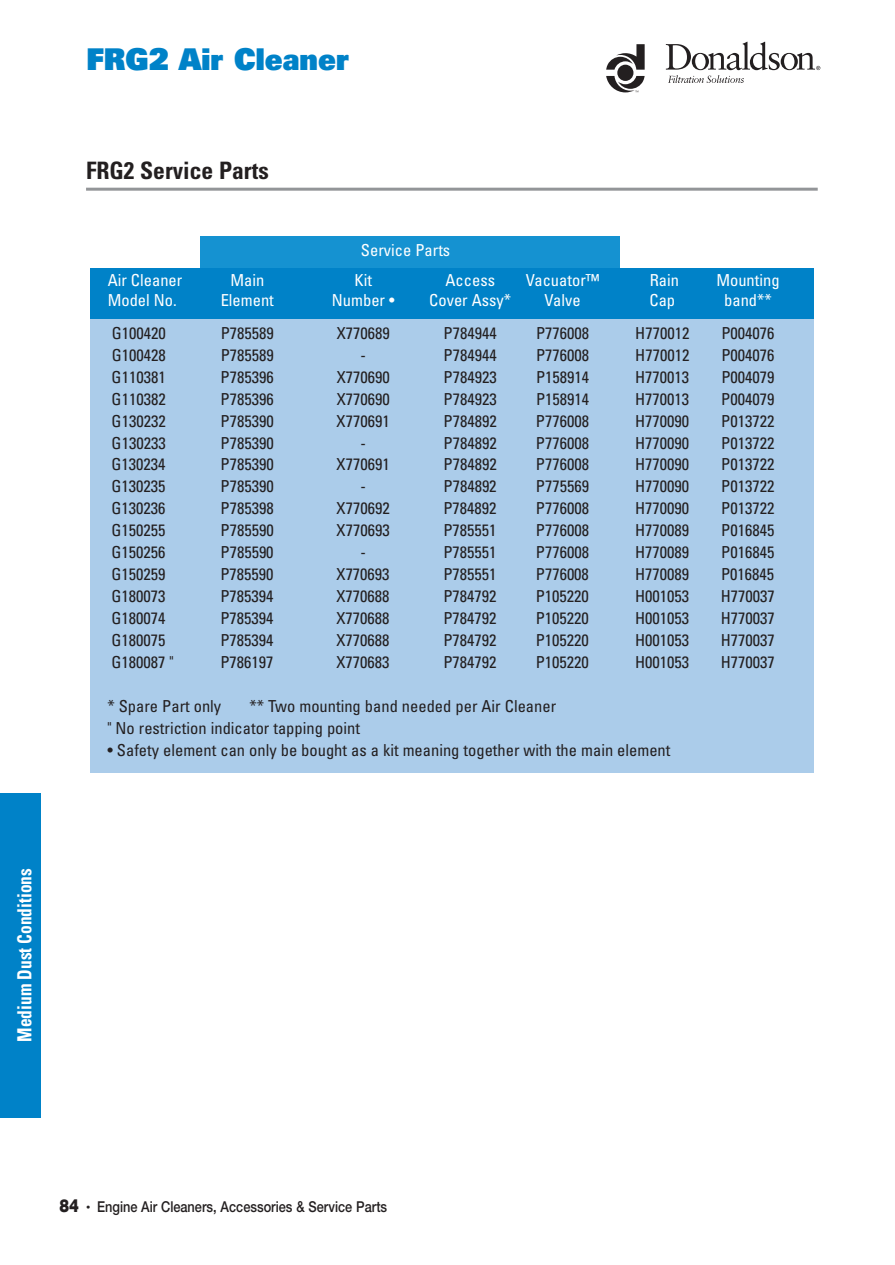
<style>
.page{position:relative;width:895px;height:1265px;background:#fff}
.page>*{position:absolute;margin:0;border:0;box-sizing:border-box;transform-origin:0 0}
.t1{font:900 30px "Univers";color:#0082c8;scale:.95 1}
.t2{font:700 condensed 24px "Univers";color:#231f20}
.t3{font:700 condensed 19.5px "Univers";color:#fff;scale:.89 1}
.t4{font:900 18px "Helvetica";color:#231f20;scale:.82 1}
.t5{font:condensed 16.5px/21.9px "Univers";color:#231f20}
.t6{font:condensed 16.5px "Univers";color:#fff}
.t7{font:500 15px "Helvetica Neue";color:#231f20;scale:.85 1}
</style>
<div class="page">
<svg style="left:606px;top:44px;width:38px;height:48px"></svg>
<svg style="left:665px;top:42px;width:155px;height:41px"></svg>
<div style="left:0;top:793px;width:40px;height:324px;background:#0082c8"></div>
<hr style="left:86px;top:188px;width:731px;height:3px;background:#939598">
<div style="left:200px;top:236px;width:419px;height:53px;background:#1592d1"></div>
<div style="left:90px;top:268px;width:723px;height:68px;background:#0082c8"></div>
<div style="left:90px;top:319px;width:723px;height:454px;background:#abccea"></div>
<p class="t3" style="left:13px;top:1041px;width:196px;rotate:-90deg">Medium Dust Conditions</p>
<h1 class="t1" style="left:87px;top:39px;width:277px">FRG2 Air Cleaner</h1>
<h2 class="t2" style="left:86px;top:156px;width:184px">FRG2 Service Parts</h2>
<p class="t6" style="left:361px;top:239px;width:91px">Service Parts</p>
<p class="t6" style="left:108px;top:270px;width:76px">Air Cleaner</p>
<p class="t6" style="left:230px;top:270px;width:35px">Main</p>
<p class="t6" style="left:354px;top:270px;width:19px">Kit</p>
<p class="t6" style="left:445px;top:270px;width:51px">Access</p>
<p class="t6" style="left:526px;top:270px;width:75px">Vacuator™</p>
<p class="t6" style="left:649px;top:270px;width:31px">Rain</p>
<p class="t6" style="left:716px;top:270px;width:65px">Mounting</p>
<p class="t6" style="left:108px;top:290px;width:71px">Model No.</p>
<p class="t6" style="left:221px;top:290px;width:55px">Element</p>
<p class="t6" style="left:332px;top:290px;width:64px">Number •</p>
<p class="t6" style="left:429px;top:290px;width:83px">Cover Assy*</p>
<p class="t6" style="left:544px;top:290px;width:38px">Valve</p>
<p class="t6" style="left:649px;top:290px;width:27px">Cap</p>
<p class="t6" style="left:724px;top:290px;width:49px">band**</p>
<p class="t5" style="left:112px;top:321px;width:56px">G100420</p>
<p class="t5" style="left:221px;top:321px;width:55px">P785589</p>
<p class="t5" style="left:337px;top:321px;width:55px">X770689</p>
<p class="t5" style="left:443px;top:321px;width:55px">P784944</p>
<p class="t5" style="left:536px;top:321px;width:55px">P776008</p>
<p class="t5" style="left:635px;top:321px;width:56px">H770012</p>
<p class="t5" style="left:721px;top:321px;width:55px">P004076</p>
<p class="t5" style="left:112px;top:343px;width:56px">G100428</p>
<p class="t5" style="left:221px;top:343px;width:55px">P785589</p>
<p class="t5" style="left:360px;top:343px;width:7px">-</p>
<p class="t5" style="left:443px;top:343px;width:55px">P784944</p>
<p class="t5" style="left:536px;top:343px;width:55px">P776008</p>
<p class="t5" style="left:635px;top:343px;width:56px">H770012</p>
<p class="t5" style="left:721px;top:343px;width:55px">P004076</p>
<p class="t5" style="left:112px;top:365px;width:56px">G110381</p>
<p class="t5" style="left:221px;top:365px;width:55px">P785396</p>
<p class="t5" style="left:336px;top:365px;width:55px">X770690</p>
<p class="t5" style="left:443px;top:365px;width:55px">P784923</p>
<p class="t5" style="left:536px;top:365px;width:55px">P158914</p>
<p class="t5" style="left:635px;top:365px;width:56px">H770013</p>
<p class="t5" style="left:721px;top:365px;width:55px">P004079</p>
<p class="t5" style="left:112px;top:387px;width:56px">G110382</p>
<p class="t5" style="left:220px;top:387px;width:55px">P785396</p>
<p class="t5" style="left:336px;top:387px;width:55px">X770690</p>
<p class="t5" style="left:443px;top:387px;width:55px">P784923</p>
<p class="t5" style="left:536px;top:387px;width:55px">P158914</p>
<p class="t5" style="left:635px;top:387px;width:56px">H770013</p>
<p class="t5" style="left:721px;top:387px;width:55px">P004079</p>
<p class="t5" style="left:112px;top:409px;width:56px">G130232</p>
<p class="t5" style="left:220px;top:409px;width:55px">P785390</p>
<p class="t5" style="left:336px;top:409px;width:55px">X770691</p>
<p class="t5" style="left:443px;top:409px;width:55px">P784892</p>
<p class="t5" style="left:536px;top:409px;width:55px">P776008</p>
<p class="t5" style="left:635px;top:409px;width:56px">H770090</p>
<p class="t5" style="left:721px;top:409px;width:55px">P013722</p>
<p class="t5" style="left:112px;top:431px;width:56px">G130233</p>
<p class="t5" style="left:220px;top:431px;width:55px">P785390</p>
<p class="t5" style="left:360px;top:431px;width:7px">-</p>
<p class="t5" style="left:443px;top:431px;width:55px">P784892</p>
<p class="t5" style="left:536px;top:431px;width:55px">P776008</p>
<p class="t5" style="left:635px;top:431px;width:56px">H770090</p>
<p class="t5" style="left:721px;top:431px;width:55px">P013722</p>
<p class="t5" style="left:111px;top:453px;width:56px">G130234</p>
<p class="t5" style="left:220px;top:453px;width:55px">P785390</p>
<p class="t5" style="left:336px;top:453px;width:55px">X770691</p>
<p class="t5" style="left:443px;top:453px;width:55px">P784892</p>
<p class="t5" style="left:536px;top:453px;width:55px">P776008</p>
<p class="t5" style="left:635px;top:453px;width:56px">H770090</p>
<p class="t5" style="left:721px;top:453px;width:55px">P013722</p>
<p class="t5" style="left:111px;top:475px;width:56px">G130235</p>
<p class="t5" style="left:220px;top:475px;width:55px">P785390</p>
<p class="t5" style="left:360px;top:475px;width:7px">-</p>
<p class="t5" style="left:443px;top:475px;width:55px">P784892</p>
<p class="t5" style="left:536px;top:475px;width:55px">P775569</p>
<p class="t5" style="left:635px;top:475px;width:56px">H770090</p>
<p class="t5" style="left:721px;top:475px;width:55px">P013722</p>
<p class="t5" style="left:111px;top:497px;width:56px">G130236</p>
<p class="t5" style="left:220px;top:497px;width:55px">P785398</p>
<p class="t5" style="left:336px;top:497px;width:55px">X770692</p>
<p class="t5" style="left:443px;top:497px;width:55px">P784892</p>
<p class="t5" style="left:536px;top:497px;width:55px">P776008</p>
<p class="t5" style="left:635px;top:497px;width:56px">H770090</p>
<p class="t5" style="left:721px;top:497px;width:55px">P013722</p>
<p class="t5" style="left:111px;top:519px;width:56px">G150255</p>
<p class="t5" style="left:220px;top:519px;width:55px">P785590</p>
<p class="t5" style="left:336px;top:519px;width:55px">X770693</p>
<p class="t5" style="left:443px;top:519px;width:55px">P785551</p>
<p class="t5" style="left:536px;top:519px;width:55px">P776008</p>
<p class="t5" style="left:635px;top:519px;width:56px">H770089</p>
<p class="t5" style="left:721px;top:519px;width:55px">P016845</p>
<p class="t5" style="left:111px;top:541px;width:56px">G150256</p>
<p class="t5" style="left:220px;top:541px;width:55px">P785590</p>
<p class="t5" style="left:360px;top:541px;width:7px">-</p>
<p class="t5" style="left:443px;top:541px;width:55px">P785551</p>
<p class="t5" style="left:535px;top:541px;width:55px">P776008</p>
<p class="t5" style="left:635px;top:541px;width:56px">H770089</p>
<p class="t5" style="left:721px;top:541px;width:55px">P016845</p>
<p class="t5" style="left:111px;top:563px;width:56px">G150259</p>
<p class="t5" style="left:220px;top:563px;width:55px">P785590</p>
<p class="t5" style="left:336px;top:563px;width:55px">X770693</p>
<p class="t5" style="left:443px;top:563px;width:55px">P785551</p>
<p class="t5" style="left:535px;top:563px;width:55px">P776008</p>
<p class="t5" style="left:635px;top:563px;width:56px">H770089</p>
<p class="t5" style="left:721px;top:563px;width:55px">P016845</p>
<p class="t5" style="left:111px;top:585px;width:56px">G180073</p>
<p class="t5" style="left:220px;top:585px;width:55px">P785394</p>
<p class="t5" style="left:336px;top:585px;width:55px">X770688</p>
<p class="t5" style="left:443px;top:585px;width:55px">P784792</p>
<p class="t5" style="left:535px;top:585px;width:55px">P105220</p>
<p class="t5" style="left:635px;top:585px;width:56px">H001053</p>
<p class="t5" style="left:720px;top:585px;width:56px">H770037</p>
<p class="t5" style="left:111px;top:606px;width:56px">G180074</p>
<p class="t5" style="left:220px;top:606px;width:55px">P785394</p>
<p class="t5" style="left:336px;top:606px;width:55px">X770688</p>
<p class="t5" style="left:443px;top:606px;width:55px">P784792</p>
<p class="t5" style="left:535px;top:606px;width:55px">P105220</p>
<p class="t5" style="left:635px;top:606px;width:56px">H001053</p>
<p class="t5" style="left:720px;top:606px;width:56px">H770037</p>
<p class="t5" style="left:111px;top:628px;width:56px">G180075</p>
<p class="t5" style="left:220px;top:628px;width:55px">P785394</p>
<p class="t5" style="left:336px;top:628px;width:55px">X770688</p>
<p class="t5" style="left:443px;top:628px;width:55px">P784792</p>
<p class="t5" style="left:535px;top:628px;width:55px">P105220</p>
<p class="t5" style="left:635px;top:628px;width:56px">H001053</p>
<p class="t5" style="left:720px;top:628px;width:56px">H770037</p>
<p class="t5" style="left:111px;top:650px;width:64px">G180087 "</p>
<p class="t5" style="left:220px;top:650px;width:55px">P786197</p>
<p class="t5" style="left:336px;top:650px;width:55px">X770683</p>
<p class="t5" style="left:443px;top:650px;width:55px">P784792</p>
<p class="t5" style="left:535px;top:650px;width:55px">P105220</p>
<p class="t5" style="left:635px;top:650px;width:56px">H001053</p>
<p class="t5" style="left:720px;top:650px;width:56px">H770037</p>
<p class="t5" style="left:107px;top:694px;width:115px">* Spare Part only</p>
<p class="t5" style="left:107px;top:694px;width:450px;text-indent:142px">** Two mounting band needed per Air Cleaner " No restriction indicator tapping point</p>
<p class="t5" style="left:107px;top:738px;width:564px">• Safety element can only be bought as a kit meaning together with the main element</p>
<p class="t4" style="left:59px;top:1194px;width:25px">84</p>
<p class="t7" style="left:87px;top:1197px;width:355px">■ Engine Air Cleaners, Accessories &amp; Service Parts</p>
</div>
